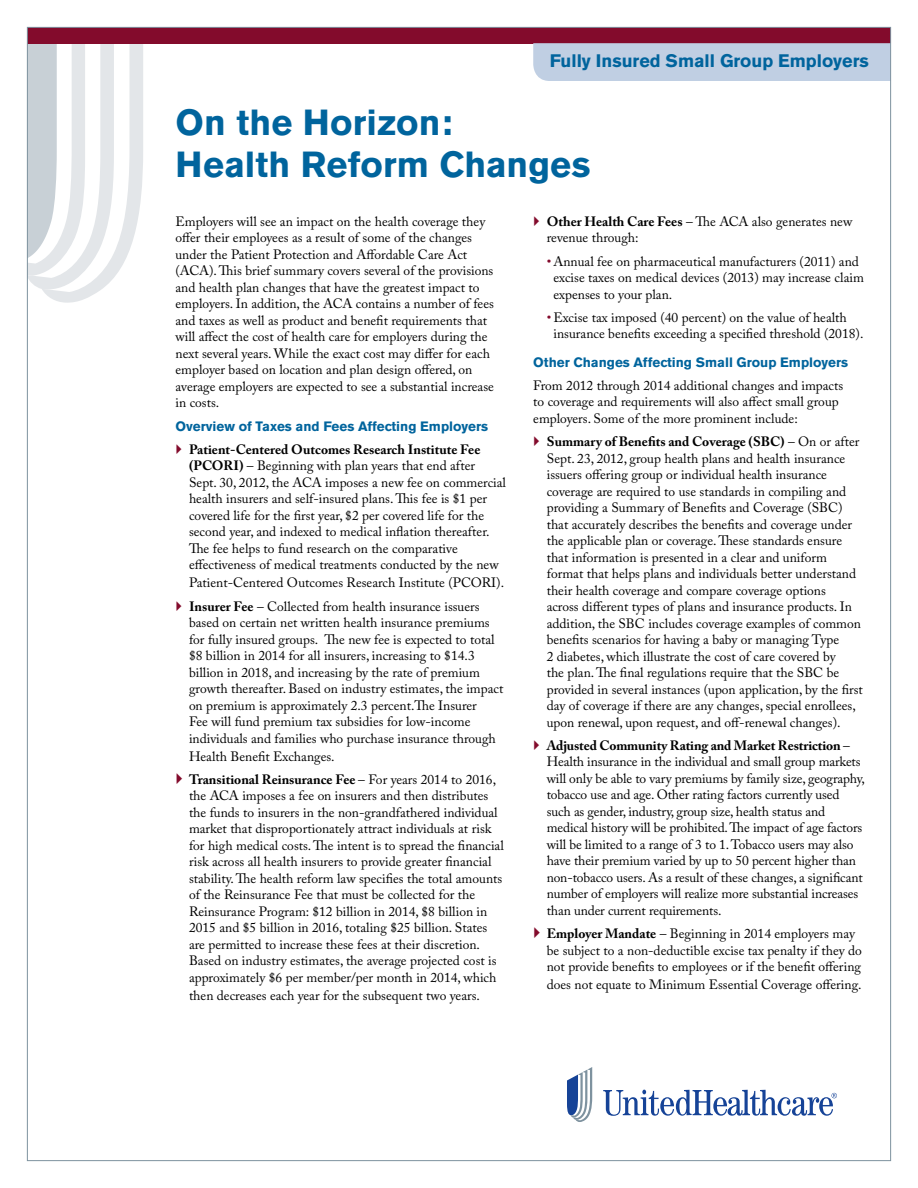
<style>
.page{position:relative;width:918px;height:1188px;background:#fff}
.page>*{position:absolute;margin:0;border:0;box-sizing:border-box;transform-origin:0 0}
.t1{font:700 36px/42px "Akzidenz Grotesk BE";letter-spacing:.005em;color:#00649d}
.t2{font:700 18px "Akzidenz Grotesk BE";color:#00649d}
.t3{font:13.5px/16.5px "Adobe Caslon Pro";color:#000}
.t4{font:700 13.5px "Akzidenz Grotesk BE";color:#00649d}
.s1{font-weight:700}
.s2{color:#830b2c}
</style>
<div class="page">
<svg style="left:29px;top:43px;width:114px;height:260px"></svg>
<div style="left:27px;top:27px;width:864px;height:16px;background:#830b2c"></div>
<svg style="left:603px;top:1090px;width:234px;height:26px"></svg>
<svg style="left:567px;top:1067px;width:25px;height:55px"></svg>
<div style="left:533px;top:43px;width:356px;height:38px;background:#c0cfe3"></div>
<h2 class="t2" style="left:550px;top:51px;width:321px">Fully Insured Small Group Employers</h2>
<h1 class="t1" style="left:176px;top:102px;width:417px">On the Horizon:<br>Health Reform Changes</h1>
<p class="t3" style="left:176px;top:213px;width:320px">Employers will see an impact on the health coverage they offer their employees as a result of some of the changes under the Patient Protection and Affordable Care Act (ACA). This brief summary covers several of the provisions and health plan changes that have the greatest impact to employers. In addition, the ACA contains a number of fees and taxes as well as product and benefit requirements that will affect the cost of health care for employers during the next several years. While the exact cost may differ for each employer based on location and plan design offered, on average employers are expected to see a substantial increase in costs.</p>
<p class="t4" style="left:176px;top:418px;width:314px">Overview of Taxes and Fees Affecting Employers</p>
<p class="t3" style="left:189px;top:441px;width:319px"><span class="s1">Patient-Centered Outcomes Research Institute Fee (PCORI)</span> – Beginning with plan years that end after Sept. 30, 2012, the ACA imposes a new fee on commercial health insurers and self-insured plans. This fee is $1 per covered life for the first year, $2 per covered life for the second year, and indexed to medical inflation thereafter.<br>The fee helps to fund research on the comparative effectiveness of medical treatments conducted by the new</p>
<p class="t3" style="left:189px;top:571px;width:317px;line-height:23.2px">Patient-Centered Outcomes Research Institute (PCORI).<br><span class="s1">Insurer Fee</span> – Collected from health insurance issuers</p>
<p class="t3" style="left:189px;top:614px;width:316px">based on certain net written health insurance premiums for fully insured groups. The new fee is expected to total $8 billion in 2014 for all insurers, increasing to $14.3 billion in 2018, and increasing by the rate of premium growth thereafter. Based on industry estimates, the impact on premium is approximately 2.3 percent.The Insurer<br>Fee will fund premium tax subsidies for low-income individuals and families who purchase insurance through</p>
<p class="t3" style="left:189px;top:744px;width:309px;line-height:23.4px">Health Benefit Exchanges.<br><span class="s1">Transitional Reinsurance Fee</span> – For years 2014 to 2016,</p>
<p class="t3" style="left:189px;top:788px;width:316px">the ACA imposes a fee on insurers and then distributes the funds to insurers in the non-grandfathered individual market that disproportionately attract individuals at risk for high medical costs. The intent is to spread the financial risk across all health insurers to provide greater financial stability. The health reform law specifies the total amounts of the Reinsurance Fee that must be collected for the Reinsurance Program: $12 billion in 2014, $8 billion in 2015 and $5 billion in 2016, totaling $25 billion. States are permitted to increase these fees at their discretion.<br>Based on industry estimates, the average projected cost is approximately $6 per member/per month in 2014, which</p>
<p class="t3" style="left:189px;top:987px;width:293px">then decreases each year for the subsequent two years.</p>
<p class="t3" style="left:547px;top:213px;width:307px"><span class="s1">Other Health Care Fees</span> – The ACA also generates new revenue through:</p>
<p class="t3" style="left:554px;top:253px;width:312px;text-indent:-7px"><span class="s2">•</span> Annual fee on pharmaceutical manufacturers (2011) and excise taxes on medical devices (2013) may increase claim expenses to your plan.</p>
<p class="t3" style="left:554px;top:309px;width:311px;text-indent:-7px"><span class="s2">•</span> Excise tax imposed (40 percent) on the value of health insurance benefits exceeding a specified threshold (2018).</p>
<p class="t4" style="left:533px;top:354px;width:317px">Other Changes Affecting Small Group Employers</p>
<p class="t3" style="left:533px;top:377px;width:312px">From 2012 through 2014 additional changes and impacts to coverage and requirements will also affect small group employers. Some of the more prominent include:</p>
<p class="t3" style="left:547px;top:433px;width:318px"><span class="s1">Summary of Benefits and Coverage (SBC)</span> – On or after Sept. 23, 2012, group health plans and health insurance issuers offering group or individual health insurance coverage are required to use standards in compiling and providing a Summary of Benefits and Coverage (SBC) that accurately describes the benefits and coverage under the applicable plan or coverage. These standards ensure that information is presented in a clear and uniform format that helps plans and individuals better understand their health coverage and compare coverage options<br>across different types of plans and insurance products. In addition, the SBC includes coverage examples of common benefits scenarios for having a baby or managing Type<br>2 diabetes, which illustrate the cost of care covered by<br>the plan. The final regulations require that the SBC be provided in several instances (upon application, by the first day of coverage if there are any changes, special enrollees, upon renewal, upon request, and off-renewal changes).</p>
<p class="t3" style="left:547px;top:737px;width:320px"><span class="s1">Adjusted Community Rating and Market Restriction</span> – Health insurance in the individual and small group markets will only be able to vary premiums by family size, geography, tobacco use and age. Other rating factors currently used such as gender, industry, group size, health status and medical history will be prohibited. The impact of age factors will be limited to a range of 3 to 1. Tobacco users may also have their premium varied by up to 50 percent higher than non-tobacco users. As a result of these changes, a significant number of employers will realize more substantial increases than under current requirements.</p>
<p class="t3" style="left:547px;top:925px;width:317px"><span class="s1">Employer Mandate</span> – Beginning in 2014 employers may be subject to a non-deductible excise tax penalty if they do not provide benefits to employees or if the benefit offering</p>
<p class="t3" style="left:547px;top:976px;width:316px">does not equate to Minimum Essential Coverage offering.</p>
</div>
